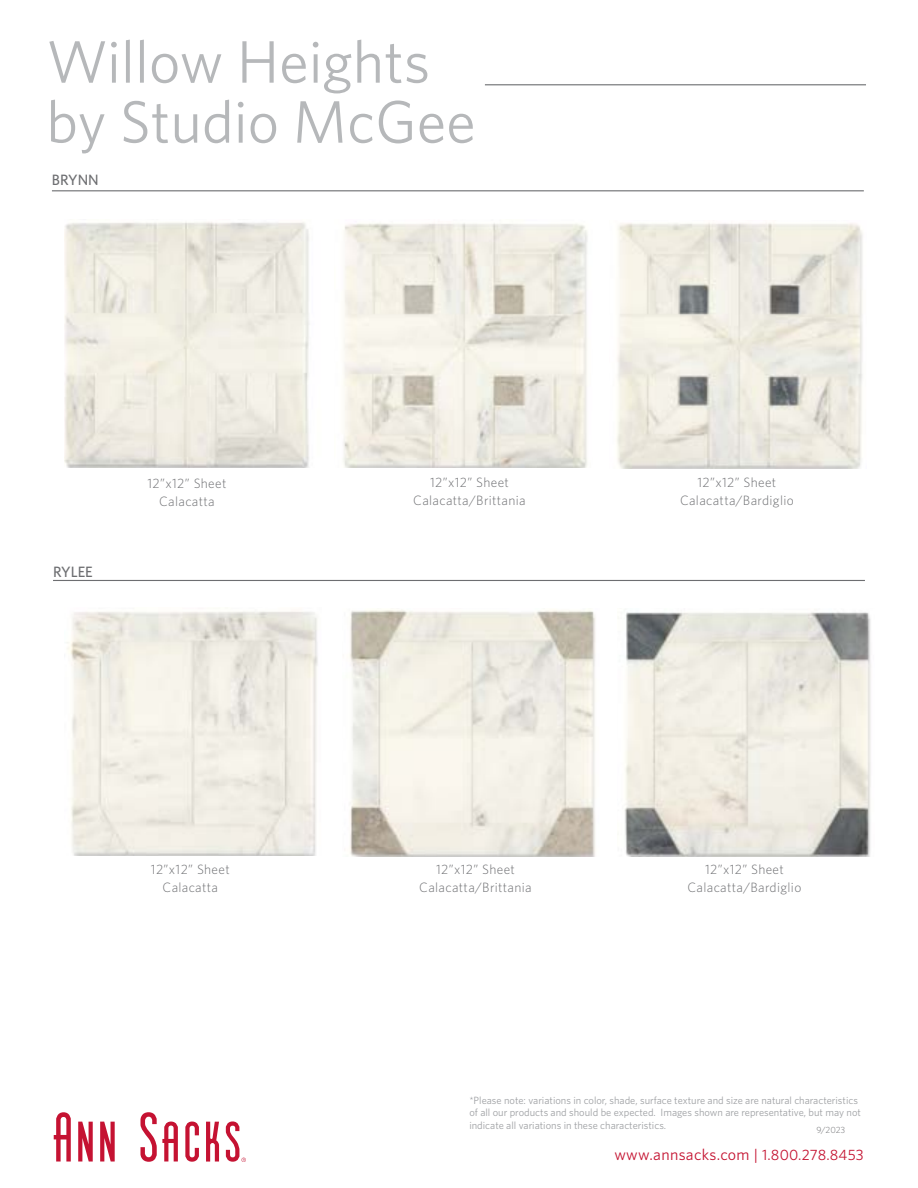
<style>
.page{position:relative;width:918px;height:1188px;background:#fff}
.page>*{position:absolute;margin:0;border:0;box-sizing:border-box;transform-origin:0 0}
.t1{font:60px/60px "Whitney";color:#b6b8ba}
.t2{font:15.9px "Whitney";letter-spacing:.02em;color:#c41230}
.t3{font:500 15px "Whitney";color:#6d6e71}
.t4{font:300 13.5px/18px "Whitney";letter-spacing:.025em;color:#6d6e71;text-align:center}
.t5{font:10.5px/12.6px "Whitney";color:#9fa1a4}
.t6{font:300 9px "Whitney";color:#6d6e71}
.s1{font-size:15.6px}
.s2{font-size:15px}
</style>
<div class="page">
<hr style="left:485px;top:84px;width:381px;height:1px;background:#6d6e71">
<svg style="left:54px;top:1112px;width:17px;height:50px"></svg>
<svg style="left:140px;top:1112px;width:38px;height:50px"></svg>
<svg style="left:185px;top:1122px;width:14px;height:40px"></svg>
<svg style="left:78px;top:1122px;width:15px;height:40px"></svg>
<svg style="left:100px;top:1122px;width:15px;height:40px"></svg>
<svg style="left:206px;top:1122px;width:13px;height:40px"></svg>
<svg style="left:226px;top:1121px;width:20px;height:41px"></svg>
<hr style="left:52px;top:190px;width:812px;height:1px;background:#6d6e71">
<img style="left:64px;top:222px;width:245px;height:245px">
<hr style="left:53px;top:580px;width:812px;height:1px;background:#6d6e71">
<img style="left:343px;top:223px;width:245px;height:245px">
<img style="left:617px;top:223px;width:246px;height:245px">
<img style="left:67px;top:611px;width:251px;height:245px">
<img style="left:349px;top:610px;width:247px;height:247px">
<img style="left:624px;top:612px;width:247px;height:245px">
<h1 class="t1" style="left:46px;top:30px;width:431px">Willow Heights by Studio McGee</h1>
<h3 class="t3" style="left:52px;top:169px;width:48px">BRYNN</h3>
<h3 class="t3" style="left:53px;top:562px;width:41px">RYLEE</h3>
<p class="t4" style="left:148px;top:473px;width:80px">12”x12” Sheet<br>Calacatta</p>
<p class="t4" style="left:413px;top:473px;width:114px">12”x12” Sheet<br>Calacatta/Brittania</p>
<p class="t4" style="left:680px;top:473px;width:115px">12”x12” Sheet<br>Calacatta/Bardiglio</p>
<p class="t4" style="left:151px;top:860px;width:80px">12”x12” Sheet<br>Calacatta</p>
<p class="t4" style="left:419px;top:860px;width:114px">12”x12” Sheet<br>Calacatta/Brittania</p>
<p class="t4" style="left:688px;top:860px;width:115px">12”x12” Sheet<br>Calacatta/Bardiglio</p>
<p class="t5" style="left:469px;top:1093px;width:393px">*Please note: variations in color, shade, surface texture and size are natural characteristics of all our products and should be expected. Images shown are representative, but may not indicate all variations in these characteristics.</p>
<p class="t6" style="left:816px;top:1123px;width:30px">9/2023</p>
<h2 class="t2" style="left:614px;top:1144px;width:251px">www.annsacks.com <span class="s1">|</span> <span class="s2">1.800.278.8453</span></h2>
</div>
